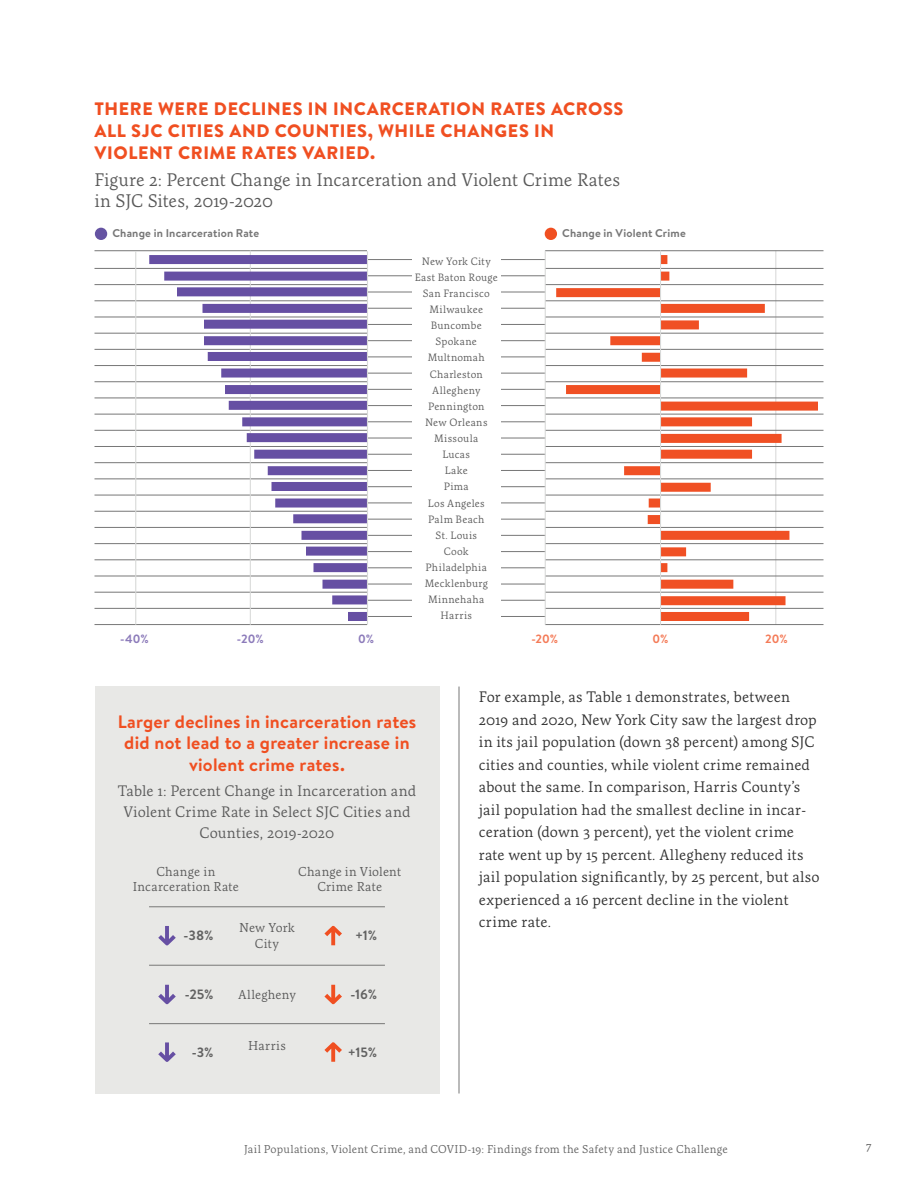
<style>
.page{position:relative;width:918px;height:1188px;background:#fff}
.page>*{position:absolute;margin:0;border:0;box-sizing:border-box;transform-origin:0 0}
.Chart_Title{font:900 18px/21.8px "Brandon Text";letter-spacing:.035em;color:#f04f21}
.Chart_Title-2{font:700 18px/21.8px "Brandon Text";letter-spacing:.015em;color:#f04f21;text-align:center}
.Chart_Subhead{font:18px/21px "Artigo";letter-spacing:-.005em;color:#585858}
.Body_Copy{font:15px/22.5px "Artigo";letter-spacing:.005em;color:#2e2e2e}
.Chart_Subhead_Center{font:15px/21px "Artigo";letter-spacing:.005em;color:#585858;text-align:center}
.Chart_Description_Ca{font:700 13.5px "Brandon Text";letter-spacing:.005em;color:#626262}
.Chart_Label{font:12.75px/15.8px "Artigo";letter-spacing:.015em;color:#585858;text-align:center}
.Chart_Description_Ca-2{font:700 12px "Brandon Text";color:#8c7bba}
.Chart_Description_Ca-3{font:700 12px "Brandon Text";color:#f47b58}
.t1{font:12px "Artigo";color:#626262}
.t2{font:11.25px "Artigo";letter-spacing:.015em;color:#626262}
.Chart_Description_Ca-4{font:700 11.25px "Brandon Text";letter-spacing:.015em;color:#777}
.Chart_Label-2{font:10.5px "Artigo";letter-spacing:.02em;color:#585858}
</style>
<div class="page">
<hr style="left:775px;top:251px;width:1px;height:374px;background:#d8d9d8">
<svg style="left:556px;top:255px;width:262px;height:366px"></svg>
<hr style="left:94px;top:268px;width:730px;height:1px;background:#777">
<hr style="left:94px;top:250px;width:730px;height:1px;background:#777">
<hr style="left:94px;top:284px;width:730px;height:1px;background:#777">
<hr style="left:94px;top:301px;width:730px;height:1px;background:#777">
<hr style="left:94px;top:317px;width:730px;height:1px;background:#777">
<hr style="left:94px;top:333px;width:730px;height:1px;background:#777">
<hr style="left:94px;top:349px;width:730px;height:1px;background:#777">
<hr style="left:94px;top:365px;width:730px;height:1px;background:#777">
<hr style="left:94px;top:381px;width:730px;height:1px;background:#777">
<hr style="left:94px;top:398px;width:730px;height:1px;background:#777">
<hr style="left:94px;top:414px;width:730px;height:1px;background:#777">
<hr style="left:94px;top:430px;width:730px;height:1px;background:#777">
<hr style="left:94px;top:446px;width:730px;height:1px;background:#777">
<hr style="left:94px;top:462px;width:730px;height:1px;background:#777">
<hr style="left:94px;top:479px;width:730px;height:1px;background:#777">
<hr style="left:94px;top:495px;width:730px;height:1px;background:#777">
<hr style="left:94px;top:511px;width:730px;height:1px;background:#777">
<hr style="left:94px;top:527px;width:730px;height:1px;background:#777">
<hr style="left:94px;top:543px;width:730px;height:1px;background:#777">
<hr style="left:94px;top:560px;width:730px;height:1px;background:#777">
<hr style="left:94px;top:576px;width:730px;height:1px;background:#777">
<hr style="left:94px;top:592px;width:730px;height:1px;background:#777">
<hr style="left:94px;top:608px;width:730px;height:1px;background:#777">
<hr style="left:94px;top:624px;width:730px;height:1px;background:#777">
<div style="left:367px;top:230px;width:178px;height:404px;background:#fff"></div>
<hr style="left:367px;top:616px;width:178px;height:1px;background:#777">
<hr style="left:367px;top:600px;width:178px;height:1px;background:#777">
<hr style="left:367px;top:584px;width:178px;height:1px;background:#777">
<hr style="left:367px;top:568px;width:178px;height:1px;background:#777">
<hr style="left:367px;top:551px;width:178px;height:1px;background:#777">
<hr style="left:367px;top:535px;width:178px;height:1px;background:#777">
<hr style="left:367px;top:519px;width:178px;height:1px;background:#777">
<hr style="left:367px;top:503px;width:178px;height:1px;background:#777">
<hr style="left:367px;top:486px;width:178px;height:1px;background:#777">
<hr style="left:367px;top:470px;width:178px;height:1px;background:#777">
<hr style="left:367px;top:454px;width:178px;height:1px;background:#777">
<hr style="left:367px;top:438px;width:178px;height:1px;background:#777">
<hr style="left:367px;top:422px;width:178px;height:1px;background:#777">
<hr style="left:367px;top:405px;width:178px;height:1px;background:#777">
<hr style="left:367px;top:389px;width:178px;height:1px;background:#777">
<hr style="left:367px;top:373px;width:178px;height:1px;background:#777">
<hr style="left:367px;top:357px;width:178px;height:1px;background:#777">
<hr style="left:367px;top:340px;width:178px;height:1px;background:#777">
<hr style="left:367px;top:324px;width:178px;height:1px;background:#777">
<hr style="left:367px;top:308px;width:178px;height:1px;background:#777">
<hr style="left:367px;top:292px;width:178px;height:1px;background:#777">
<hr style="left:367px;top:276px;width:178px;height:1px;background:#777">
<hr style="left:367px;top:259px;width:178px;height:1px;background:#777">
<hr style="left:545px;top:251px;width:1px;height:374px;background:#d8d9d8">
<hr style="left:459px;top:687px;width:1px;height:407px;background:#777">
<div style="left:95px;top:687px;width:344px;height:407px;background:#e8e8e6"></div>
<svg style="left:158px;top:926px;width:18px;height:19px"></svg>
<svg style="left:158px;top:985px;width:18px;height:19px"></svg>
<svg style="left:158px;top:1042px;width:18px;height:20px"></svg>
<svg style="left:324px;top:985px;width:18px;height:19px"></svg>
<svg style="left:324px;top:1042px;width:18px;height:20px"></svg>
<hr style="left:149px;top:907px;width:236px;height:1px;background:#777">
<hr style="left:149px;top:965px;width:236px;height:1px;background:#777">
<hr style="left:149px;top:1023px;width:236px;height:1px;background:#777">
<div style="left:95px;top:228px;width:12px;height:12px;background:#6553a2;border-radius:50%"></div>
<div style="left:545px;top:228px;width:12px;height:12px;background:#f04f21;border-radius:50%"></div>
<div style="left:412px;top:244px;width:89px;height:390px;background:#fff"></div>
<hr style="left:250px;top:251px;width:1px;height:374px;background:#d8d9d8">
<svg style="left:149px;top:255px;width:218px;height:366px"></svg>
<hr style="left:367px;top:251px;width:1px;height:374px;background:#d8d9d8">
<hr style="left:135px;top:251px;width:1px;height:374px;background:#d8d9d8">
<svg style="left:324px;top:926px;width:18px;height:19px"></svg>
<hr style="left:660px;top:251px;width:1px;height:374px;background:#d8d9d8">
<p class="Chart_Title" style="left:94px;top:98px;width:531px">THERE WERE DECLINES IN INCARCERATION RATES ACROSS<br>ALL SJC CITIES AND COUNTIES, WHILE CHANGES IN<br>VIOLENT CRIME RATES VARIED.</p>
<p class="Chart_Subhead" style="left:94px;top:169px;width:527px">Figure 2: Percent Change in Incarceration and Violent Crime Rates in SJC Sites, 2019-2020</p>
<p class="Chart_Description_Ca-4" style="left:112px;top:225px;width:148px">Change in Incarceration Rate</p>
<p class="Chart_Description_Ca-4" style="left:562px;top:225px;width:125px">Change in Violent Crime</p>
<p class="Chart_Label-2" style="left:422px;top:254px;width:71px">New York City</p>
<p class="Chart_Label-2" style="left:415px;top:271px;width:84px">East Baton Rouge</p>
<p class="Chart_Label-2" style="left:423px;top:287px;width:69px">San Francisco</p>
<p class="Chart_Label-2" style="left:429px;top:303px;width:55px">Milwaukee</p>
<p class="Chart_Label-2" style="left:431px;top:319px;width:52px">Buncombe</p>
<p class="Chart_Label-2" style="left:436px;top:335px;width:43px">Spokane</p>
<p class="Chart_Label-2" style="left:428px;top:351px;width:59px">Multnomah</p>
<p class="Chart_Label-2" style="left:430px;top:367px;width:55px">Charleston</p>
<p class="Chart_Label-2" style="left:432px;top:383px;width:50px">Allegheny</p>
<p class="Chart_Label-2" style="left:428px;top:400px;width:58px">Pennington</p>
<p class="Chart_Label-2" style="left:425px;top:416px;width:64px">New Orleans</p>
<p class="Chart_Label-2" style="left:434px;top:432px;width:46px">Missoula</p>
<p class="Chart_Label-2" style="left:443px;top:448px;width:29px">Lucas</p>
<p class="Chart_Label-2" style="left:445px;top:464px;width:25px">Lake</p>
<p class="Chart_Label-2" style="left:444px;top:480px;width:27px">Pima</p>
<p class="Chart_Label-2" style="left:428px;top:496px;width:59px">Los Angeles</p>
<p class="Chart_Label-2" style="left:428px;top:512px;width:58px">Palm Beach</p>
<p class="Chart_Label-2" style="left:435px;top:529px;width:43px">St. Louis</p>
<p class="Chart_Label-2" style="left:444px;top:545px;width:26px">Cook</p>
<p class="Chart_Label-2" style="left:426px;top:561px;width:63px">Philadelphia</p>
<p class="Chart_Label-2" style="left:425px;top:577px;width:65px">Mecklenburg</p>
<p class="Chart_Label-2" style="left:428px;top:593px;width:58px">Minnehaha</p>
<p class="Chart_Label-2" style="left:440px;top:609px;width:33px">Harris</p>
<p class="Chart_Description_Ca-2" style="left:237px;top:630px;width:28px">-20%</p>
<p class="Chart_Description_Ca-2" style="left:120px;top:630px;width:30px">-40%</p>
<p class="Chart_Description_Ca-2" style="left:358px;top:630px;width:17px">0%</p>
<p class="Chart_Description_Ca-3" style="left:531px;top:630px;width:28px">-20%</p>
<p class="Chart_Description_Ca-3" style="left:653px;top:630px;width:17px">0%</p>
<p class="Chart_Description_Ca-3" style="left:765px;top:630px;width:24px">20%</p>
<p class="Chart_Title-2" style="left:118px;top:710px;width:300px">Larger declines in incarceration rates did not lead to a greater increase in violent crime rates.</p>
<p class="Chart_Subhead_Center" style="left:118px;top:780px;width:300px">Table 1: Percent Change in Incarceration and<br>Violent Crime Rate in Select SJC Cities and<br>Counties, 2019-2020</p>
<p class="Chart_Label" style="left:133px;top:863px;width:108px">Change in<br>Incarceration Rate</p>
<p class="Chart_Label" style="left:298px;top:863px;width:105px">Change in Violent<br>Crime Rate</p>
<p class="Chart_Label" style="left:239px;top:920px;width:57px">New York<br>City</p>
<p class="Chart_Description_Ca" style="left:184px;top:926px;width:31px">-38%</p>
<p class="Chart_Description_Ca" style="left:355px;top:926px;width:23px">+1%</p>
<p class="Chart_Description_Ca" style="left:185px;top:985px;width:30px">-25%</p>
<p class="Chart_Description_Ca" style="left:192px;top:1043px;width:23px">-3%</p>
<p class="Chart_Label" style="left:238px;top:986px;width:59px">Allegheny</p>
<p class="Chart_Label" style="left:248px;top:1038px;width:39px">Harris</p>
<p class="Chart_Description_Ca" style="left:351px;top:985px;width:28px">-16%</p>
<p class="Chart_Description_Ca" style="left:348px;top:1043px;width:31px">+15%</p>
<p class="Body_Copy" style="left:479px;top:685px;width:342px">For example, as Table 1 demonstrates, between 2019 and 2020, New York City saw the largest drop in its jail population (down 38 percent) among SJC cities and counties, while violent crime remained about the same. In comparison, Harris County’s jail population had the smallest decline in incar&shy;ceration (down 3 percent), yet the violent crime rate went up by 15 percent. Allegheny reduced its jail population significantly, by 25 percent, but also experienced a 16 percent decline in the violent crime rate.</p>
<p class="t2" style="left:244px;top:1142px;width:485px">Jail Populations, Violent Crime, and COVID-19: Findings from the Safety and Justice Challenge</p>
<p class="t1" style="left:866px;top:1138px;width:7px">7</p>
</div>
